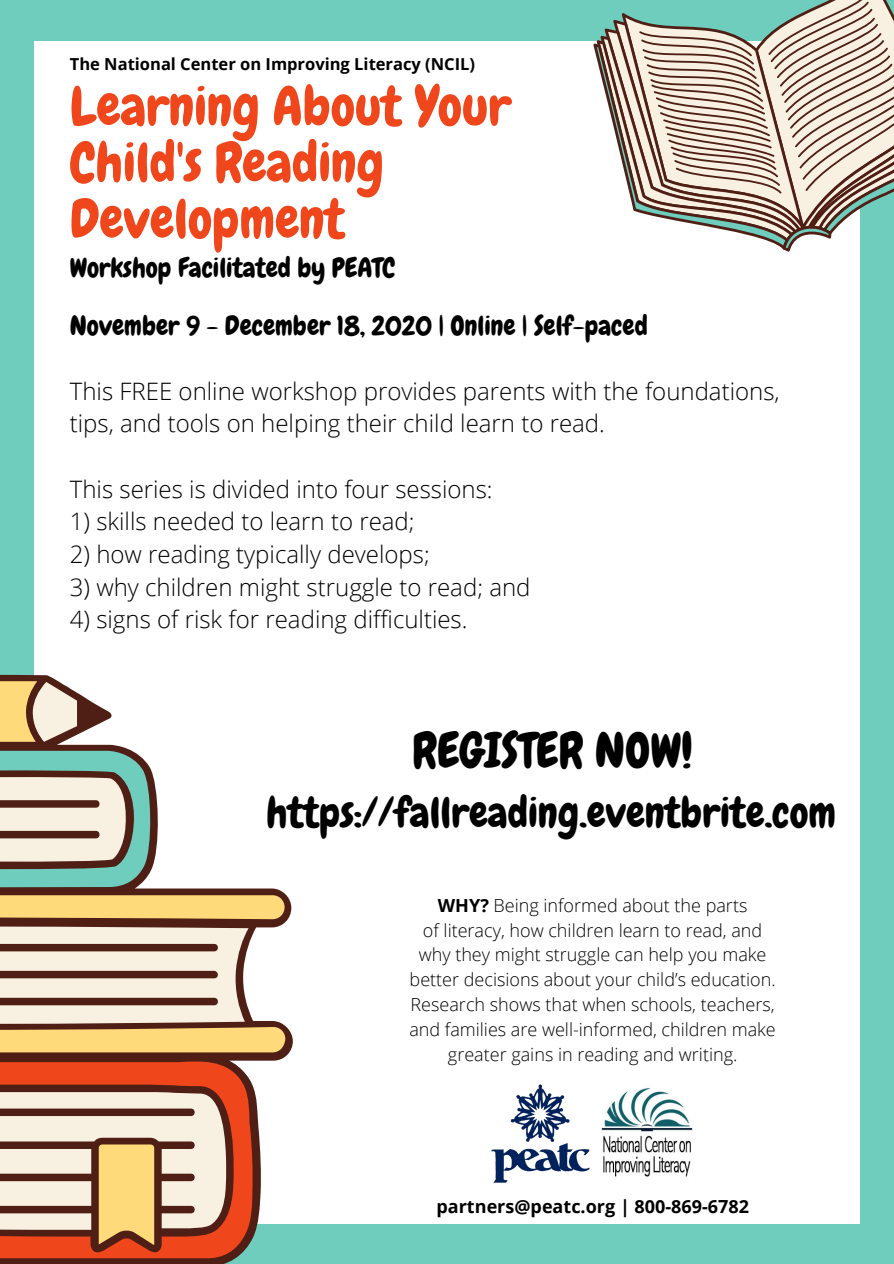
<style>
.page{position:relative;width:894px;height:1264px;background:#fff}
.page>*{position:absolute;margin:0;border:0;box-sizing:border-box;transform-origin:0 0}
.t1{font:54px/56.2px "Chewy";color:#f0461c}
.t2{font:48px "Chewy";color:#000}
.t3{font:42px "Chewy";color:#000}
.t4{font:27px "Chewy";color:#000}
.t5{font:300 24px/32.7px "Open Sans";color:#000}
.t6{font:300 18px/24.8px "Open Sans";color:#000;text-align:center}
.t7{font:700 18px "Open Sans";color:#000}
.t8{font:700 16.5px "Open Sans";color:#000}
.s1{font-weight:700}
</style>
<div class="page">
<div style="left:0;top:0;width:893px;height:1263px;background:#6ecdbd"></div>
<div style="left:35px;top:41px;width:824px;height:1182px;background:#fff"></div>
<svg style="left:593px;top:0;width:300px;height:251px"></svg>
<svg style="left:0;top:673px;width:293px;height:590px"></svg>
<img style="left:491px;top:1084px;width:99px;height:99px">
<img style="left:601px;top:1088px;width:92px;height:89px">
<h4 class="t8" style="left:70px;top:52px;width:406px">The National Center on Improving Literacy (NCIL)</h4>
<p class="t1" style="left:70px;top:78px;width:442px">Learning About Your<br>Child's Reading<br>Development</p>
<p class="t4" style="left:70px;top:251px;width:327px">Workshop Facilitated by PEATC</p>
<p class="t4" style="left:70px;top:309px;width:579px">November 9 - December 18, 2020 | Online | Self-paced</p>
<p class="t5" style="left:70px;top:374px;width:711px">This FREE online workshop provides parents with the foundations, tips, and tools on helping their child learn to read.</p>
<p class="t5" style="left:70px;top:472px;width:424px">This series is divided into four sessions:</p>
<p class="t5" style="left:70px;top:504px;width:346px">1) skills needed to learn to read;</p>
<p class="t5" style="left:70px;top:537px;width:361px">2) how reading typically develops;</p>
<p class="t5" style="left:70px;top:570px;width:462px">3) why children might struggle to read; and</p>
<p class="t5" style="left:70px;top:602px;width:399px">4) signs of risk for reading difficulties.</p>
<p class="t2" style="left:412px;top:719px;width:282px">REGISTER NOW!</p>
<p class="t3" style="left:266px;top:786px;width:571px">https://fallreading.eventbrite.com</p>
<p class="t6" style="left:409px;top:892px;width:368px"><span class="s1">WHY?</span> Being informed about the parts<br>of literacy, how children learn to read, and why they might struggle can help you make better decisions about your child’s education.<br>Research shows that when schools, teachers, and families are well-informed, children make greater gains in reading and writing.</p>
<p class="t7" style="left:436px;top:1193px;width:314px">partners@peatc.org | 800-869-6782</p>
</div>
